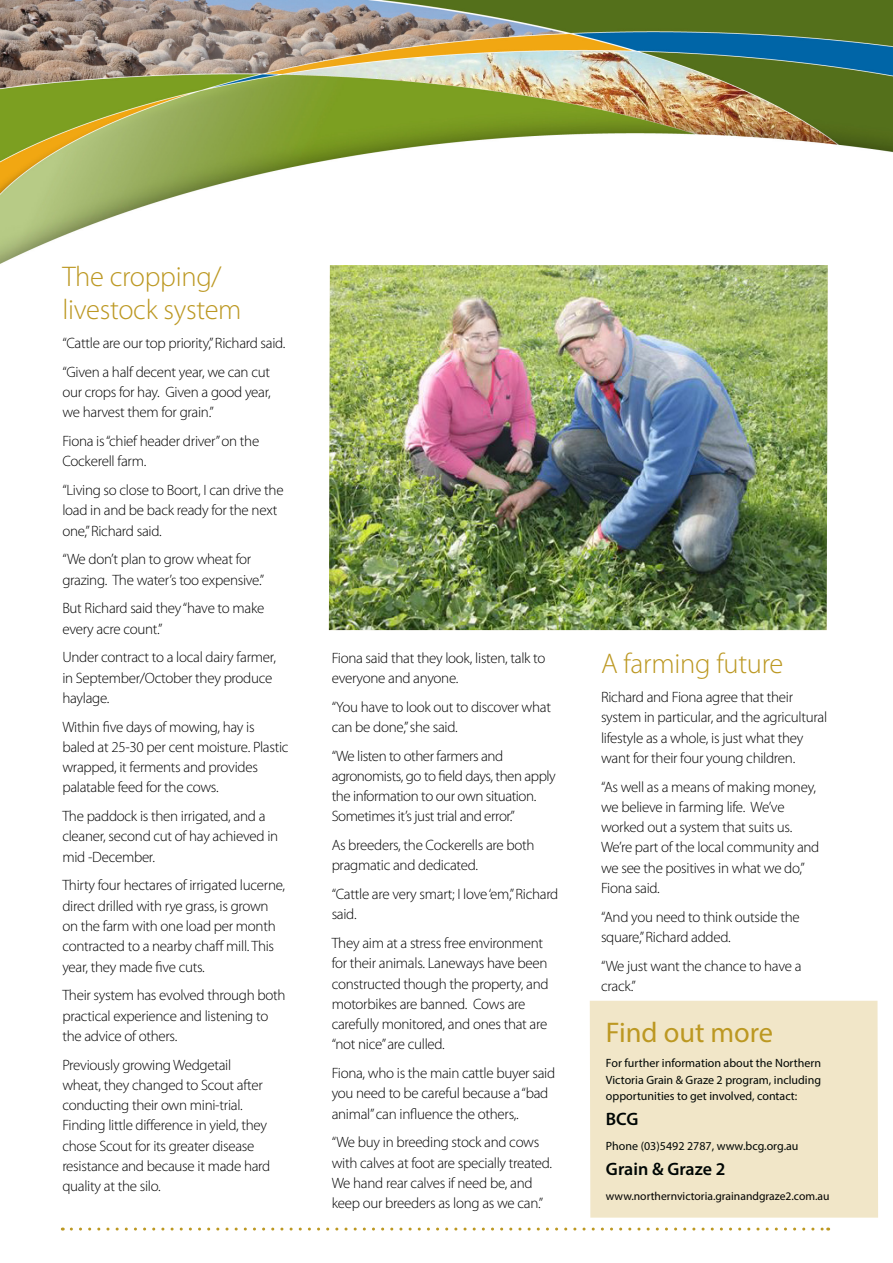
<style>
.page{position:relative;width:893px;height:1263px;background:#fff}
.page>*{position:absolute;margin:0;border:0;box-sizing:border-box;transform-origin:0 0}
.t1{font:300 28.5px/33px "Myriad Pro";letter-spacing:-.01em;color:#bc9822}
.t2{font:28.5px "Myriad Pro";color:#bc9822}
.t3{font:600 18px "Myriad Pro";color:#000604}
.t4{font:300 15px/20.2px "Myriad Pro";letter-spacing:-.02em;color:#000}
.t5{font:12px/16.5px "Myriad Pro";color:#000604;text-align:justify}
.t6{font:11.7px "Myriad Pro";color:#000}
</style>
<div class="page">
<img style="left:0;top:0;width:893px;height:264px">
<svg style="left:71px;top:1227px;width:758px;height:3px"></svg>
<div style="left:590px;top:1001px;width:288px;height:216px;background:#f1e6c8"></div>
<img style="left:329px;top:265px;width:499px;height:365px">
<p class="t1" style="left:62px;top:260px;width:181px">The cropping/ livestock system</p>
<p class="t4" style="left:62px;top:333px;width:225px">“Cattle are our top priority,” Richard said.</p>
<p class="t4" style="left:62px;top:362px;width:210px;text-align:justify">“Given a half decent year, we can cut our crops for hay. Given a good year, we harvest them for grain.”</p>
<p class="t4" style="left:62px;top:431px;width:198px">Fiona is “chief header driver” on the<br>Cockerell farm.</p>
<p class="t4" style="left:62px;top:480px;width:223px">“Living so close to Boort, I can drive the load in and be back ready for the next one,” Richard said.</p>
<p class="t4" style="left:62px;top:549px;width:203px">“We don’t plan to grow wheat for grazing. The water’s too expensive.”</p>
<p class="t4" style="left:62px;top:598px;width:204px">But Richard said they “have to make every acre count.”</p>
<p class="t4" style="left:62px;top:647px;width:215px">Under contract to a local dairy farmer, in September/October they produce haylage.</p>
<p class="t4" style="left:62px;top:716px;width:228px">Within five days of mowing, hay is baled at 25-30 per cent moisture. Plastic wrapped, it ferments and provides palatable feed for the cows.</p>
<p class="t4" style="left:62px;top:806px;width:217px">The paddock is then irrigated, and a cleaner, second cut of hay achieved in mid -December.</p>
<p class="t4" style="left:62px;top:875px;width:224px">Thirty four hectares of irrigated lucerne, direct drilled with rye grass, is grown on the farm with one load per month contracted to a nearby chaff mill. This year, they made five cuts.</p>
<p class="t4" style="left:62px;top:985px;width:225px">Their system has evolved through both practical experience and listening to the advice of others.</p>
<p class="t4" style="left:62px;top:1054px;width:210px">Previously growing Wedgetail wheat, they changed to Scout after conducting their own mini-trial.<br>Finding little difference in yield, they chose Scout for its greater disease resistance and because it made hard quality at the silo.</p>
<p class="t4" style="left:332px;top:647px;width:215px">Fiona said that they look, listen, talk to everyone and anyone.</p>
<p class="t4" style="left:332px;top:696px;width:221px">“You have to look out to discover what can be done,” she said.</p>
<p class="t4" style="left:332px;top:745px;width:226px">“We listen to other farmers and agronomists, go to field days, then apply the information to our own situation.<br>Sometimes it’s just trial and error.”</p>
<p class="t4" style="left:332px;top:835px;width:204px">As breeders, the Cockerells are both pragmatic and dedicated.</p>
<p class="t4" style="left:332px;top:884px;width:228px">“Cattle are very smart; I love ‘em,” Richard said.</p>
<p class="t4" style="left:332px;top:933px;width:218px">They aim at a stress free environment for their animals. Laneways have been constructed though the property, and motorbikes are banned. Cows are carefully monitored, and ones that are “not nice” are culled.</p>
<p class="t4" style="left:332px;top:1063px;width:225px">Fiona, who is the main cattle buyer said you need to be careful because a “bad animal” can influence the others,.</p>
<p class="t4" style="left:332px;top:1132px;width:222px">“We buy in breeding stock and cows with calves at foot are specially treated.<br>We hand rear calves if need be, and keep our breeders as long as we can.”</p>
<p class="t1" style="left:601px;top:647px;width:184px">A farming future</p>
<p class="t4" style="left:601px;top:687px;width:228px">Richard and Fiona agree that their system in particular, and the agricultural lifestyle as a whole, is just what they want for their four young children.</p>
<p class="t4" style="left:601px;top:776px;width:220px">“As well as a means of making money, we believe in farming life. We’ve worked out a system that suits us.<br>We’re part of the local community and we see the positives in what we do,”<br>Fiona said.</p>
<p class="t4" style="left:601px;top:906px;width:200px">“And you need to think outside the square,” Richard added.</p>
<p class="t4" style="left:601px;top:955px;width:202px">“We just want the chance to have a crack.”</p>
<p class="t2" style="left:606px;top:1015px;width:169px">Find out more</p>
<p class="t5" style="left:606px;top:1055px;width:217px">For further information about the Northern Victoria Grain &amp; Graze 2 program, including opportunities to get involved, contact:</p>
<p class="t3" style="left:606px;top:1108px;width:34px">BCG</p>
<p class="t5" style="left:606px;top:1138px;width:194px">Phone (03)5492 2787, www.bcg.org.au</p>
<p class="t3" style="left:606px;top:1158px;width:121px">Grain &amp; Graze 2</p>
<p class="t6" style="left:606px;top:1189px;width:225px">www.northernvictoria.grainandgraze2.com.au</p>
</div>
